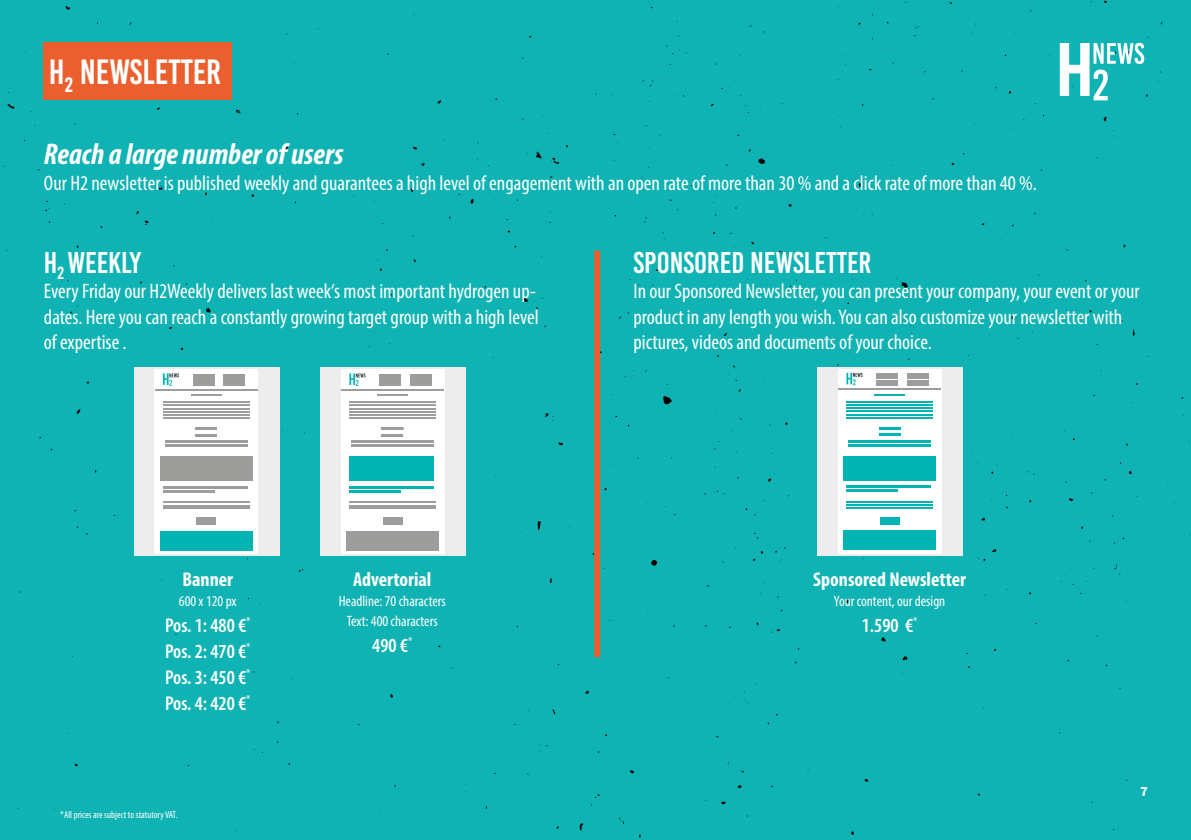
<style>
.page{position:relative;width:1191px;height:840px;background:#fff}
.page>*{position:absolute;margin:0;border:0;box-sizing:border-box;transform-origin:0 0}
.t1{font:35px "Bebas Kai";color:#fff}
.t2{font:30px "Bebas Kai";color:#fff}
.t3{font:italic 700 condensed 30px "Myriad Pro";color:#fff}
.t4{font:condensed 21px/25.2px "Myriad Pro";color:#fff}
.t5{font:600 condensed 20px "Myriad Pro";color:#fff}
.t6{font:700 condensed 20px "Myriad Pro";color:#fff}
.t7{font:condensed 15px "Myriad Pro";color:#fff}
.t8{font:700 14px "Source Sans Pro";color:#fff}
.t9{font:condensed 10px "Myriad Pro";color:#fff}
</style>
<div class="page">
<div style="left:0;top:0;width:1191px;height:839px;background:#0fb3b3"></div>
<svg style="left:1059px;top:43px;width:85px;height:57px"></svg>
<div style="left:44px;top:43px;width:188px;height:57px;background:#eb5f2f"></div>
<div style="left:320px;top:367px;width:145px;height:189px;background:#ededed"></div>
<div style="left:341px;top:369px;width:103px;height:184px;background:#fff"></div>
<hr style="left:379px;top:374px;width:22px;height:2px;background:#9d9d9c">
<hr style="left:379px;top:377px;width:22px;height:2px;background:#9d9d9c">
<hr style="left:379px;top:380px;width:22px;height:2px;background:#9d9d9c">
<hr style="left:379px;top:383px;width:22px;height:3px;background:#9d9d9c">
<hr style="left:382px;top:427px;width:21px;height:2px;background:#9d9d9c">
<hr style="left:382px;top:434px;width:21px;height:2px;background:#9d9d9c">
<hr style="left:349px;top:485px;width:85px;height:3px;background:#00b4b4">
<hr style="left:349px;top:489px;width:51px;height:3px;background:#00b4b4">
<div style="left:383px;top:517px;width:19px;height:7px;background:#9d9d9c"></div>
<hr style="left:351px;top:440px;width:83px;height:3px;background:#9d9d9c">
<hr style="left:351px;top:444px;width:83px;height:2px;background:#9d9d9c">
<div style="left:349px;top:456px;width:85px;height:25px;background:#00b4b4"></div>
<div style="left:346px;top:531px;width:93px;height:19px;background:#9d9d9c"></div>
<hr style="left:341px;top:389px;width:103px;height:1px;background:#9d9d9c">
<hr style="left:377px;top:394px;width:31px;height:2px;background:#9d9d9c">
<hr style="left:349px;top:401px;width:87px;height:1px;background:#9d9d9c">
<hr style="left:349px;top:404px;width:87px;height:2px;background:#9d9d9c">
<hr style="left:349px;top:407px;width:87px;height:2px;background:#9d9d9c">
<hr style="left:349px;top:411px;width:87px;height:1px;background:#9d9d9c">
<hr style="left:349px;top:414px;width:87px;height:1px;background:#9d9d9c">
<hr style="left:349px;top:417px;width:87px;height:2px;background:#9d9d9c">
<hr style="left:349px;top:501px;width:87px;height:1px;background:#9d9d9c">
<hr style="left:349px;top:504px;width:87px;height:2px;background:#9d9d9c">
<hr style="left:349px;top:507px;width:87px;height:2px;background:#9d9d9c">
<hr style="left:410px;top:374px;width:21px;height:2px;background:#9d9d9c">
<hr style="left:410px;top:377px;width:21px;height:2px;background:#9d9d9c">
<hr style="left:410px;top:380px;width:21px;height:2px;background:#9d9d9c">
<hr style="left:410px;top:383px;width:21px;height:3px;background:#9d9d9c">
<svg style="left:349px;top:373px;width:16px;height:12px"></svg>
<div style="left:817px;top:367px;width:145px;height:188px;background:#ededed"></div>
<div style="left:838px;top:369px;width:103px;height:184px;background:#fff"></div>
<hr style="left:876px;top:373px;width:22px;height:2px;background:#9d9d9c">
<hr style="left:876px;top:376px;width:22px;height:2px;background:#9d9d9c">
<hr style="left:876px;top:380px;width:22px;height:2px;background:#9d9d9c">
<hr style="left:876px;top:383px;width:22px;height:2px;background:#9d9d9c">
<hr style="left:879px;top:427px;width:21px;height:2px;background:#00b4b4">
<hr style="left:879px;top:433px;width:21px;height:3px;background:#00b4b4">
<hr style="left:846px;top:485px;width:85px;height:2px;background:#00b4b4">
<hr style="left:846px;top:489px;width:51px;height:2px;background:#00b4b4">
<div style="left:880px;top:516px;width:19px;height:8px;background:#00b4b4"></div>
<hr style="left:848px;top:440px;width:83px;height:2px;background:#00b4b4">
<hr style="left:848px;top:443px;width:83px;height:3px;background:#00b4b4">
<div style="left:843px;top:455px;width:93px;height:25px;background:#00b4b4"></div>
<div style="left:843px;top:530px;width:93px;height:19px;background:#00b4b4"></div>
<hr style="left:838px;top:388px;width:103px;height:2px;background:#9d9d9c">
<hr style="left:874px;top:393px;width:31px;height:2px;background:#00b4b4">
<hr style="left:846px;top:400px;width:87px;height:2px;background:#00b4b4">
<hr style="left:846px;top:404px;width:87px;height:1px;background:#00b4b4">
<hr style="left:846px;top:407px;width:87px;height:1px;background:#00b4b4">
<hr style="left:846px;top:410px;width:87px;height:2px;background:#00b4b4">
<hr style="left:846px;top:413px;width:87px;height:2px;background:#00b4b4">
<hr style="left:846px;top:417px;width:87px;height:1px;background:#00b4b4">
<hr style="left:846px;top:500px;width:87px;height:2px;background:#00b4b4">
<hr style="left:846px;top:504px;width:87px;height:1px;background:#00b4b4">
<hr style="left:846px;top:507px;width:87px;height:1px;background:#00b4b4">
<hr style="left:907px;top:373px;width:21px;height:2px;background:#9d9d9c">
<hr style="left:907px;top:376px;width:21px;height:2px;background:#9d9d9c">
<hr style="left:907px;top:380px;width:21px;height:2px;background:#9d9d9c">
<hr style="left:907px;top:383px;width:21px;height:2px;background:#9d9d9c">
<svg style="left:846px;top:372px;width:16px;height:13px"></svg>
<div style="left:134px;top:367px;width:145px;height:189px;background:#ededed"></div>
<div style="left:155px;top:369px;width:103px;height:184px;background:#fff"></div>
<hr style="left:193px;top:374px;width:21px;height:2px;background:#9d9d9c">
<hr style="left:193px;top:377px;width:21px;height:2px;background:#9d9d9c">
<hr style="left:193px;top:380px;width:21px;height:2px;background:#9d9d9c">
<hr style="left:193px;top:383px;width:21px;height:3px;background:#9d9d9c">
<hr style="left:195px;top:427px;width:22px;height:2px;background:#9d9d9c">
<hr style="left:195px;top:434px;width:22px;height:2px;background:#9d9d9c">
<hr style="left:163px;top:485px;width:84px;height:3px;background:#9d9d9c">
<hr style="left:163px;top:489px;width:51px;height:3px;background:#9d9d9c">
<div style="left:196px;top:517px;width:20px;height:7px;background:#9d9d9c"></div>
<hr style="left:165px;top:440px;width:82px;height:3px;background:#9d9d9c">
<hr style="left:165px;top:444px;width:82px;height:2px;background:#9d9d9c">
<div style="left:160px;top:456px;width:92px;height:25px;background:#9d9d9c"></div>
<div style="left:160px;top:531px;width:93px;height:19px;background:#00b4b4"></div>
<hr style="left:155px;top:389px;width:103px;height:1px;background:#9d9d9c">
<hr style="left:191px;top:394px;width:30px;height:2px;background:#9d9d9c">
<hr style="left:163px;top:401px;width:87px;height:1px;background:#9d9d9c">
<hr style="left:163px;top:404px;width:87px;height:2px;background:#9d9d9c">
<hr style="left:163px;top:407px;width:87px;height:2px;background:#9d9d9c">
<hr style="left:163px;top:411px;width:87px;height:1px;background:#9d9d9c">
<hr style="left:163px;top:414px;width:87px;height:1px;background:#9d9d9c">
<hr style="left:163px;top:417px;width:87px;height:2px;background:#9d9d9c">
<hr style="left:163px;top:501px;width:86px;height:1px;background:#9d9d9c">
<hr style="left:163px;top:504px;width:86px;height:2px;background:#9d9d9c">
<hr style="left:163px;top:507px;width:87px;height:2px;background:#9d9d9c">
<hr style="left:223px;top:374px;width:22px;height:2px;background:#9d9d9c">
<hr style="left:223px;top:377px;width:22px;height:2px;background:#9d9d9c">
<hr style="left:223px;top:380px;width:22px;height:2px;background:#9d9d9c">
<hr style="left:223px;top:383px;width:22px;height:3px;background:#9d9d9c">
<svg style="left:163px;top:373px;width:16px;height:12px"></svg>
<div style="left:594px;top:250px;width:6px;height:406px;background:#eb5f2f"></div>
<p class="t1" style="left:49px;top:53px;width:174px">H2 NEWSLETTER</p>
<p class="t3" style="left:44px;top:136px;width:301px">Reach a large number of users</p>
<p class="t4" style="left:44px;top:170px;width:994px">Our H2 newsletter is published weekly and guarantees a high level of engagement with an open rate of more than 30 % and a click rate of more than 40 %.</p>
<p class="t2" style="left:44px;top:246px;width:99px">H<sub>2</sub> WEEKLY</p>
<p class="t4" style="left:44px;top:278px;width:496px">Every Friday our H2Weekly delivers last week‘s most important hydrogen up&shy;dates. Here you can reach a constantly growing target group with a high level of expertise .</p>
<p class="t6" style="left:182px;top:566px;width:52px">Banner</p>
<p class="t7" style="left:179px;top:591px;width:59px">600 x 120 px</p>
<p class="t5" style="left:165px;top:612px;width:87px">Pos. 1: 480 €<sup>*</sup></p>
<p class="t5" style="left:165px;top:638px;width:87px">Pos. 2: 470 €<sup>*</sup></p>
<p class="t5" style="left:165px;top:664px;width:87px">Pos. 3: 450 €<sup>*</sup></p>
<p class="t5" style="left:165px;top:690px;width:87px">Pos. 4: 420 €<sup>*</sup></p>
<p class="t9" style="left:60px;top:807px;width:119px">*All prices are subject to statutory VAT.</p>
<p class="t6" style="left:353px;top:566px;width:80px">Advertorial</p>
<p class="t7" style="left:339px;top:591px;width:109px">Headline: 70 characters</p>
<p class="t7" style="left:347px;top:611px;width:92px">Text: 400 characters</p>
<p class="t5" style="left:372px;top:632px;width:42px">490 €<sup>*</sup></p>
<p class="t2" style="left:633px;top:246px;width:239px">SPONSORED NEWSLETTER</p>
<p class="t4" style="left:633px;top:278px;width:508px">In our Sponsored Newsletter, you can present your company, your event or your product in any length you wish. You can also customize your newsletter with</p>
<p class="t4" style="left:633px;top:329px;width:300px">pictures, videos and documents of your choice.</p>
<p class="t6" style="left:813px;top:566px;width:154px">Sponsored Newsletter</p>
<p class="t7" style="left:834px;top:591px;width:113px">Your content, our design</p>
<p class="t5" style="left:861px;top:612px;width:57px">1.590 €<sup>*</sup></p>
<p class="t8" style="left:1140px;top:781px;width:9px">7</p>
</div>
